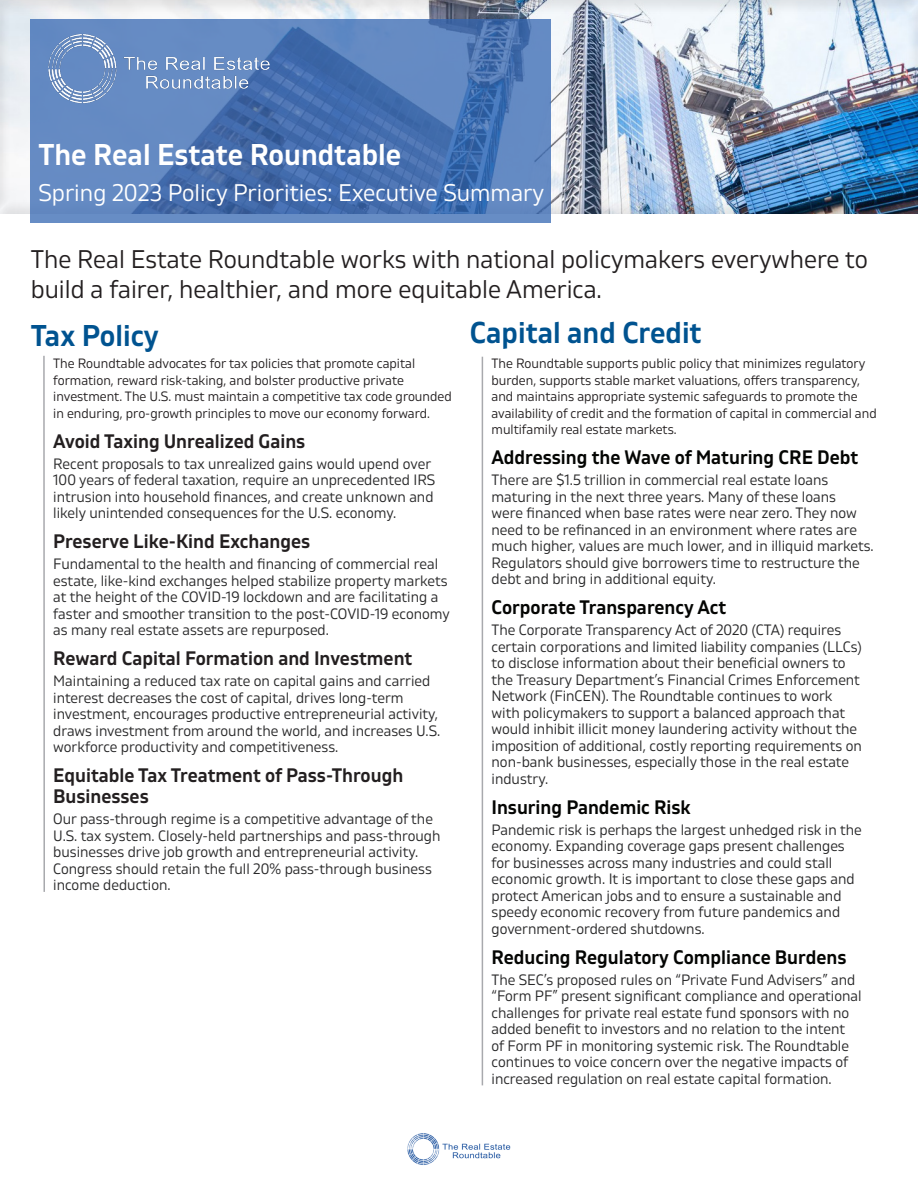
<style>
.page{position:relative;width:918px;height:1188px;background:#fff}
.page>*{position:absolute;margin:0;border:0;box-sizing:border-box;transform-origin:0 0}
.Paragraph_Style_1{font:600 30px "Gilam";color:#005390}
.Paragraph_Style_1-2{font:600 30px "Gilam";color:#fff}
.Paragraph_Style_1-3{font:25.5px/30px "Gilam";color:#231f20}
.Paragraph_Style_1-4{font:24px "Gilam";color:#fff}
.Paragraph_Style_1-5{font:600 19.5px/21px "Gilam";color:#231f20}
.Paragraph_Style_1-6{font:600 19.5px "Gilam";color:#040503}
.Paragraph_Style_1-7{font:15px/16.5px "Gilam";color:#282829}
.Paragraph_Style_2{font:15px/16.5px "Gilam";color:#282829}
.Paragraph_Style_1-8{font:13.5px/16.5px "Gilam";color:#231f20}
</style>
<div class="page">
<div style="left:0;top:0;width:918px;height:214px;background:#231f20;opacity:.1"></div>
<svg style="left:31px;top:20px;width:520px;height:203px;background:#527ab7"></svg>
<img style="left:44px;top:30px;width:234px;height:77px">
<hr style="left:43px;top:356px;width:2px;height:536px;background:#a8a9ad">
<img style="left:407px;top:1133px;width:104px;height:32px">
<hr style="left:482px;top:357px;width:1px;height:728px;background:#a8a9ad">
<p class="Paragraph_Style_1-2" style="left:39px;top:132px;width:364px">The Real Estate Roundtable</p>
<p class="Paragraph_Style_1-4" style="left:39px;top:175px;width:507px">Spring 2023 Policy Priorities: Executive Summary</p>
<p class="Paragraph_Style_1-3" style="left:31px;top:243px;width:839px">The Real Estate Roundtable works with national policymakers everywhere to build a fairer, healthier, and more equitable America.</p>
<p class="Paragraph_Style_1" style="left:470px;top:310px;width:233px">Capital and Credit</p>
<p class="Paragraph_Style_1-8" style="left:492px;top:355px;width:387px">The Roundtable supports public policy that minimizes regulatory burden, supports stable market valuations, offers transparency, and maintains appropriate systemic safeguards to promote the availability of credit and the formation of capital in commercial and multifamily real estate markets.</p>
<p class="Paragraph_Style_1-6" style="left:492px;top:443px;width:368px">Addressing the Wave of Maturing CRE Debt</p>
<p class="Paragraph_Style_1-7" style="left:492px;top:471px;width:384px">There are $1.5 trillion in commercial real estate loans maturing in the next three years. Many of these loans<br>were financed when base rates were near zero. They now need to be refinanced in an environment where rates are much higher, values are much lower, and in illiquid markets.<br>Regulators should give borrowers time to restructure the debt and bring in additional equity.</p>
<p class="Paragraph_Style_1-6" style="left:492px;top:593px;width:236px">Corporate Transparency Act</p>
<p class="Paragraph_Style_1-7" style="left:492px;top:621px;width:372px">The Corporate Transparency Act of 2020 (CTA) requires certain corporations and limited liability companies (LLCs) to disclose information about their beneficial owners to the Treasury Department’s Financial Crimes Enforcement Network (FinCEN). The Roundtable continues to work with policymakers to support a balanced approach that would inhibit illicit money laundering activity without the imposition of additional, costly reporting requirements on non-bank businesses, especially those in the real estate industry.</p>
<p class="Paragraph_Style_1-6" style="left:492px;top:793px;width:201px">Insuring Pandemic Risk</p>
<p class="Paragraph_Style_1-7" style="left:492px;top:821px;width:372px">Pandemic risk is perhaps the largest unhedged risk in the economy. Expanding coverage gaps present challenges for businesses across many industries and could stall economic growth. It is important to close these gaps and protect American jobs and to ensure a sustainable and speedy economic recovery from future pandemics and government-ordered shutdowns.</p>
<p class="Paragraph_Style_1-6" style="left:492px;top:943px;width:356px">Reducing Regulatory Compliance Burdens</p>
<p class="Paragraph_Style_1-7" style="left:492px;top:971px;width:372px">The SEC’s proposed rules on “Private Fund Advisers” and “Form PF” present significant compliance and operational challenges for private real estate fund sponsors with no added benefit to investors and no relation to the intent of Form PF in monitoring systemic risk. The Roundtable continues to voice concern over the negative impacts of increased regulation on real estate capital formation.</p>
<p class="Paragraph_Style_1" style="left:31px;top:313px;width:130px">Tax Policy</p>
<p class="Paragraph_Style_1-8" style="left:53px;top:355px;width:400px">The Roundtable advocates for tax policies that promote capital formation, reward risk-taking, and bolster productive private investment. The U.S. must maintain a competitive tax code grounded in enduring, pro-growth principles to move our economy forward.</p>
<p class="Paragraph_Style_1-5" style="left:53px;top:430px;width:254px">Avoid Taxing Unrealized Gains</p>
<p class="Paragraph_Style_1-7" style="left:53px;top:455px;width:383px">Recent proposals to tax unrealized gains would upend over 100 years of federal taxation, require an unprecedented IRS intrusion into household finances, and create unknown and likely unintended consequences for the U.S. economy.</p>
<p class="Paragraph_Style_1-5" style="left:53px;top:530px;width:258px">Preserve Like-Kind Exchanges</p>
<p class="Paragraph_Style_1-7" style="left:53px;top:555px;width:398px">Fundamental to the health and financing of commercial real estate, like-kind exchanges helped stabilize property markets at the height of the COVID-19 lockdown and are facilitating a faster and smoother transition to the post-COVID-19 economy as many real estate assets are repurposed.</p>
<p class="Paragraph_Style_1-5" style="left:53px;top:647px;width:361px">Reward Capital Formation and Investment</p>
<p class="Paragraph_Style_1-7" style="left:53px;top:672px;width:389px">Maintaining a reduced tax rate on capital gains and carried interest decreases the cost of capital, drives long-term investment, encourages productive entrepreneurial activity, draws investment from around the world, and increases U.S. workforce productivity and competitiveness.</p>
<p class="Paragraph_Style_1-5" style="left:53px;top:764px;width:352px">Equitable Tax Treatment of Pass-Through<br>Businesses</p>
<p class="Paragraph_Style_2" style="left:53px;top:810px;width:389px">Our pass-through regime is a competitive advantage of the U.S. tax system. Closely-held partnerships and pass-through businesses drive job growth and entrepreneurial activity.<br>Congress should retain the full 20% pass-through business income deduction.</p>
</div>
